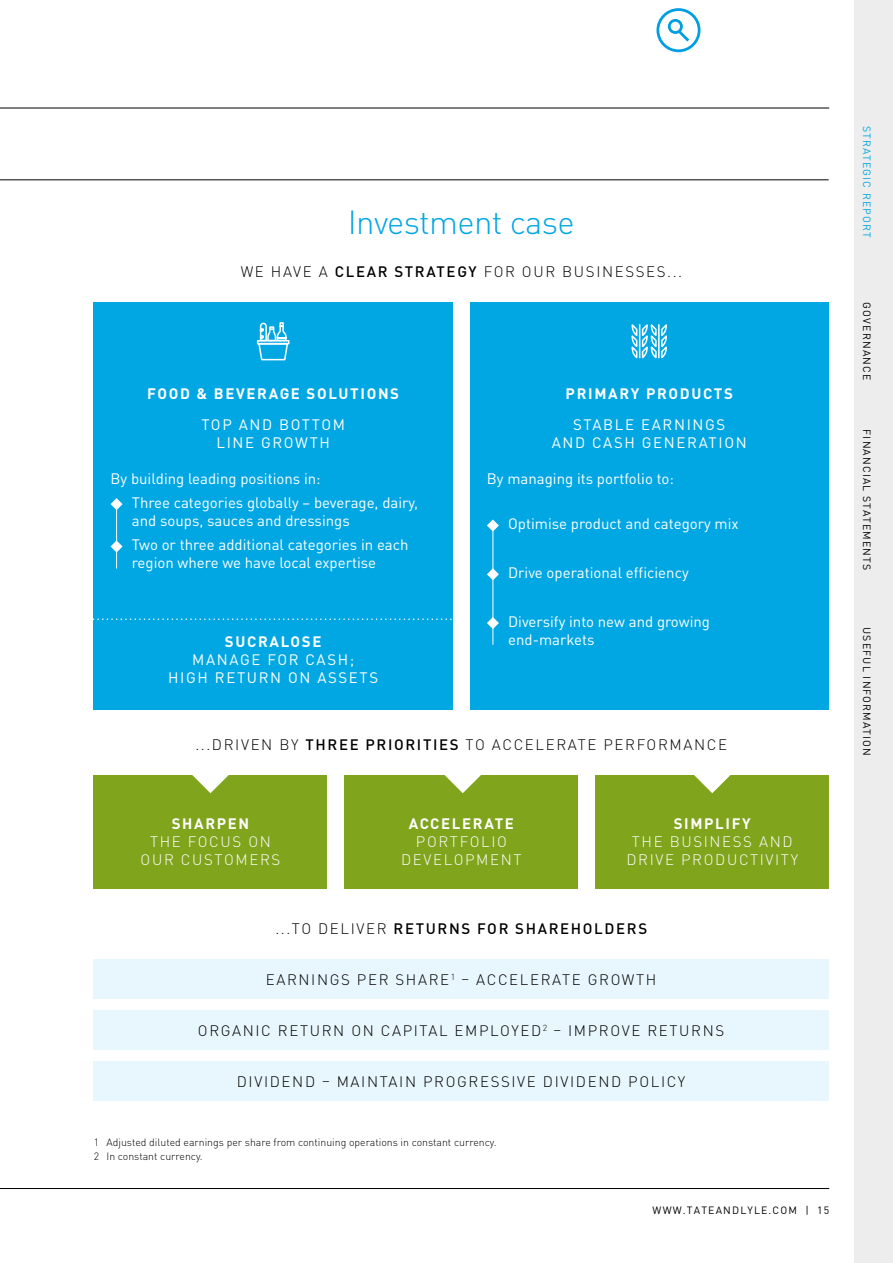
<style>
.page{position:relative;width:893px;height:1263px;background:#fff}
.page>*{position:absolute;margin:0;border:0;box-sizing:border-box;transform-origin:0 0}
.t1{font:300 33px "DINOT";letter-spacing:-.02em;color:#00a7e3}
.t2{font:15px/24.5px "DINOT";color:#fff}
.t3{font:300 15px "DINOT";letter-spacing:.11em;color:#000}
.t4{font:15px/18px "DINOT";letter-spacing:.11em;color:#fff;text-align:center}
.t5{font:300 15px/18px "DINOT";letter-spacing:.11em;color:#fff;text-align:center}
.t6{font:700 15px "DINOT";letter-spacing:.11em;color:#fff}
.t7{font:500 15px "DINOT";letter-spacing:.11em;color:#000}
.t8{font:300 10.5px/14.1px "DINOT";color:#000}
.t9{font:10.5px "DINOT";letter-spacing:.11em;color:#000}
.t10{font:10.5px "DINOT";letter-spacing:.11em;color:#00a7e3}
.s1{font-weight:500}
.s2{font-weight:300}
</style>
<div class="page">
<hr style="left:0;top:180px;width:829px;height:1px;background:#000">
<div style="left:94px;top:775px;width:233px;height:114px;background:#80a41c"></div>
<div style="left:94px;top:302px;width:359px;height:408px;background:#00a7e3"></div>
<svg style="left:111px;top:498px;width:12px;height:12px"></svg>
<svg style="left:111px;top:540px;width:12px;height:12px"></svg>
<div style="left:470px;top:302px;width:359px;height:408px;background:#00a7e3"></div>
<svg style="left:487px;top:519px;width:12px;height:12px"></svg>
<svg style="left:487px;top:568px;width:12px;height:12px"></svg>
<svg style="left:487px;top:617px;width:12px;height:12px"></svg>
<div style="left:344px;top:775px;width:234px;height:114px;background:#80a41c"></div>
<div style="left:595px;top:775px;width:234px;height:114px;background:#80a41c"></div>
<svg style="left:192px;top:775px;width:37px;height:18px"></svg>
<svg style="left:444px;top:775px;width:37px;height:18px"></svg>
<svg style="left:694px;top:775px;width:37px;height:18px"></svg>
<svg style="left:256px;top:322px;width:34px;height:39px"></svg>
<svg style="left:631px;top:324px;width:36px;height:35px"></svg>
<hr style="left:116px;top:504px;width:1px;height:64px;background:#fff">
<svg style="left:93px;top:618px;width:359px;height:2px"></svg>
<hr style="left:493px;top:522px;width:1px;height:123px;background:#fff">
<div style="left:94px;top:960px;width:735px;height:39px;background:#e8f6fd"></div>
<div style="left:94px;top:1010px;width:735px;height:40px;background:#e8f6fd"></div>
<div style="left:94px;top:1061px;width:735px;height:39px;background:#e8f6fd"></div>
<div style="left:855px;top:0;width:38px;height:1263px;background:#ededed"></div>
<hr style="left:0;top:1188px;width:829px;height:1px;background:#000">
<hr style="left:0;top:108px;width:829px;height:1px;background:#000">
<svg style="left:656px;top:8px;width:45px;height:45px"></svg>
<h1 class="t1" style="left:348px;top:199px;width:228px">Investment case</h1>
<p class="t3" style="left:241px;top:262px;width:443px">WE HAVE A <span class="s1">CLEAR STRATEGY</span> FOR OUR BUSINESSES...</p>
<p class="t6" style="left:147px;top:383px;width:253px">FOOD &amp; BEVERAGE SOLUTIONS</p>
<p class="t4" style="left:201px;top:415px;width:145px">TOP AND BOTTOM<br>LINE GROWTH</p>
<p class="t2" style="left:132px;top:465px;width:288px;text-indent:-21px">By building leading positions in:<br>Three categories globally – beverage, dairy,</p>
<p class="t2" style="left:132px;top:508px;width:278px">and soups, sauces and dressings<br>Two or three additional categories in each</p>
<p class="t2" style="left:132px;top:550px;width:246px">region where we have local expertise</p>
<p class="t6" style="left:225px;top:631px;width:98px">SUCRALOSE</p>
<p class="t4" style="left:168px;top:650px;width:212px">MANAGE FOR CASH;<br>HIGH RETURN ON ASSETS</p>
<p class="t6" style="left:566px;top:383px;width:169px">PRIMARY PRODUCTS</p>
<p class="t4" style="left:552px;top:415px;width:196px">STABLE EARNINGS<br>AND CASH GENERATION</p>
<p class="t2" style="left:487px;top:465px;width:189px">By managing its portfolio to:</p>
<p class="t2" style="left:508px;top:511px;width:232px">Optimise product and category mix</p>
<p class="t2" style="left:508px;top:560px;width:182px">Drive operational efficiency</p>
<p class="t2" style="left:508px;top:612px;width:203px;line-height:18px">Diversify into new and growing end-markets</p>
<p class="t3" style="left:195px;top:734px;width:533px">...DRIVEN BY <span class="s1">THREE PRIORITIES</span> TO ACCELERATE PERFORMANCE</p>
<p class="t6" style="left:172px;top:813px;width:79px">SHARPEN</p>
<p class="t5" style="left:141px;top:831px;width:141px">THE FOCUS ON<br>OUR CUSTOMERS</p>
<p class="t6" style="left:409px;top:813px;width:107px">ACCELERATE</p>
<p class="t5" style="left:401px;top:831px;width:122px">PORTFOLIO<br>DEVELOPMENT</p>
<p class="t6" style="left:674px;top:813px;width:79px">SIMPLIFY</p>
<p class="t5" style="left:626px;top:831px;width:173px">THE BUSINESS AND<br>DRIVE PRODUCTIVITY</p>
<p class="t7" style="left:275px;top:918px;width:373px"><span class="s2">...TO DELIVER</span> RETURNS FOR SHAREHOLDERS</p>
<p class="t3" style="left:266px;top:969px;width:392px">EARNINGS PER SHARE<sup>1</sup> – ACCELERATE GROWTH</p>
<p class="t3" style="left:198px;top:1020px;width:528px">ORGANIC RETURN ON CAPITAL EMPLOYED<sup>2</sup> – IMPROVE RETURNS</p>
<p class="t3" style="left:237px;top:1071px;width:450px">DIVIDEND – MAINTAIN PROGRESSIVE DIVIDEND POLICY</p>
<p class="t8" style="left:94px;top:1135px;width:404px">1 Adjusted diluted earnings per share from continuing operations in constant currency.<br>2 In constant currency.</p>
<p class="t9" style="left:653px;top:1203px;width:178px">WWW.TATEANDLYLE.COM | 15</p>
<p class="t10" style="left:874px;top:126px;width:114px;rotate:90deg">STRATEGIC REPORT</p>
<p class="t9" style="left:874px;top:302px;width:79px;rotate:90deg">GOVERNANCE</p>
<p class="t9" style="left:874px;top:429px;width:142px;rotate:90deg">FINANCIAL STATEMENTS</p>
<p class="t9" style="left:874px;top:627px;width:130px;rotate:90deg">USEFUL INFORMATION</p>
</div>
